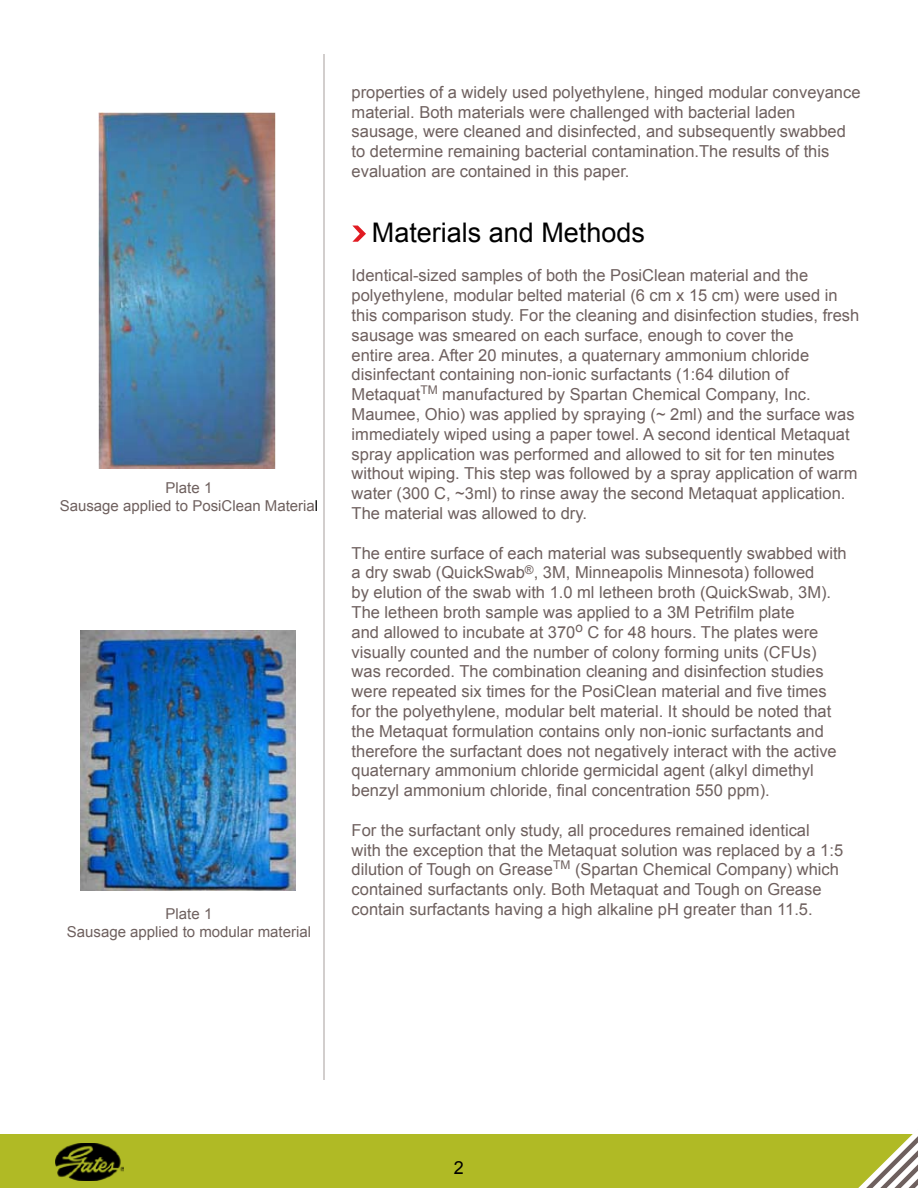
<style>
.page{position:relative;width:918px;height:1188px;background:#fff}
.page>*{position:absolute;margin:0;border:0;box-sizing:border-box;transform-origin:0 0}
.t1{font:27px "Arial";color:#000}
.t2{font:18px "Arial";color:#000}
.t3{font:16.5px/19.8px "Arial";color:#6e605e}
.t4{font:15px/18px "Arial";color:#6e605e;text-align:center}
.s1{color:#000}
</style>
<div class="page">
<div style="left:0;top:1134px;width:860px;height:54px;background:#b0ba25"></div>
<svg style="left:860px;top:1134px;width:58px;height:54px"></svg>
<img style="left:55px;top:1143px;width:68px;height:38px">
<svg style="left:352px;top:226px;width:14px;height:16px"></svg>
<hr style="left:323px;top:54px;width:2px;height:1026px;background:#6e605e">
<img style="left:99px;top:112px;width:177px;height:357px">
<img style="left:80px;top:630px;width:215px;height:261px">
<p class="t4" style="left:60px;top:478px;width:260px">Plate 1<br>Sausage applied to PosiClean Materia<span class="s1">l</span></p>
<p class="t4" style="left:67px;top:905px;width:246px">Plate 1<br>Sausage applied to modular material</p>
<p class="t3" style="left:352px;top:82px;width:510px">properties of a widely used polyethylene, hinged modular conveyance material. Both materials were challenged with bacterial laden sausage, were cleaned and disinfected, and subsequently swabbed to determine remaining bacterial contamination.The results of this evaluation are contained in this paper.</p>
<h1 class="t1" style="left:372px;top:215px;width:275px">Materials and Methods</h1>
<p class="t3" style="left:352px;top:266px;width:509px">Identical-sized samples of both the PosiClean material and the polyethylene, modular belted material (6 cm x 15 cm) were used in this comparison study. For the cleaning and disinfection studies, fresh sausage was smeared on each surface, enough to cover the<br>entire area. After 20 minutes, a quaternary ammonium chloride disinfectant containing non-ionic surfactants (1:64 dilution of Metaquat<sup>TM</sup> manufactured by Spartan Chemical Company, Inc.<br>Maumee, Ohio) was applied by spraying (~ 2ml) and the surface was immediately wiped using a paper towel. A second identical Metaquat spray application was performed and allowed to sit for ten minutes without wiping. This step was followed by a spray application of warm water (300 C, ~3ml) to rinse away the second Metaquat application.<br>The material was allowed to dry.</p>
<p class="t3" style="left:352px;top:543px;width:497px">The entire surface of each material was subsequently swabbed with a dry swab (QuickSwab<sup>®</sup>, 3M, Minneapolis Minnesota) followed<br>by elution of the swab with 1.0 ml letheen broth (QuickSwab, 3M).<br>The letheen broth sample was applied to a 3M Petrifilm plate<br>and allowed to incubate at 370<sup>o</sup> C for 48 hours. The plates were visually counted and the number of colony forming units (CFUs) was recorded. The combination cleaning and disinfection studies were repeated six times for the PosiClean material and five times for the polyethylene, modular belt material. It should be noted that the Metaquat formulation contains only non-ionic surfactants and therefore the surfactant does not negatively interact with the active quaternary ammonium chloride germicidal agent (alkyl dimethyl benzyl ammonium chloride, final concentration 550 ppm).</p>
<p class="t3" style="left:352px;top:820px;width:493px">For the surfactant only study, all procedures remained identical with the exception that the Metaquat solution was replaced by a 1:5 dilution of Tough on Grease<sup>TM</sup> (Spartan Chemical Company) which contained surfactants only. Both Metaquat and Tough on Grease contain surfactants having a high alkaline pH greater than 11.5.</p>
<p class="t2" style="left:454px;top:1156px;width:12px">2</p>
</div>
